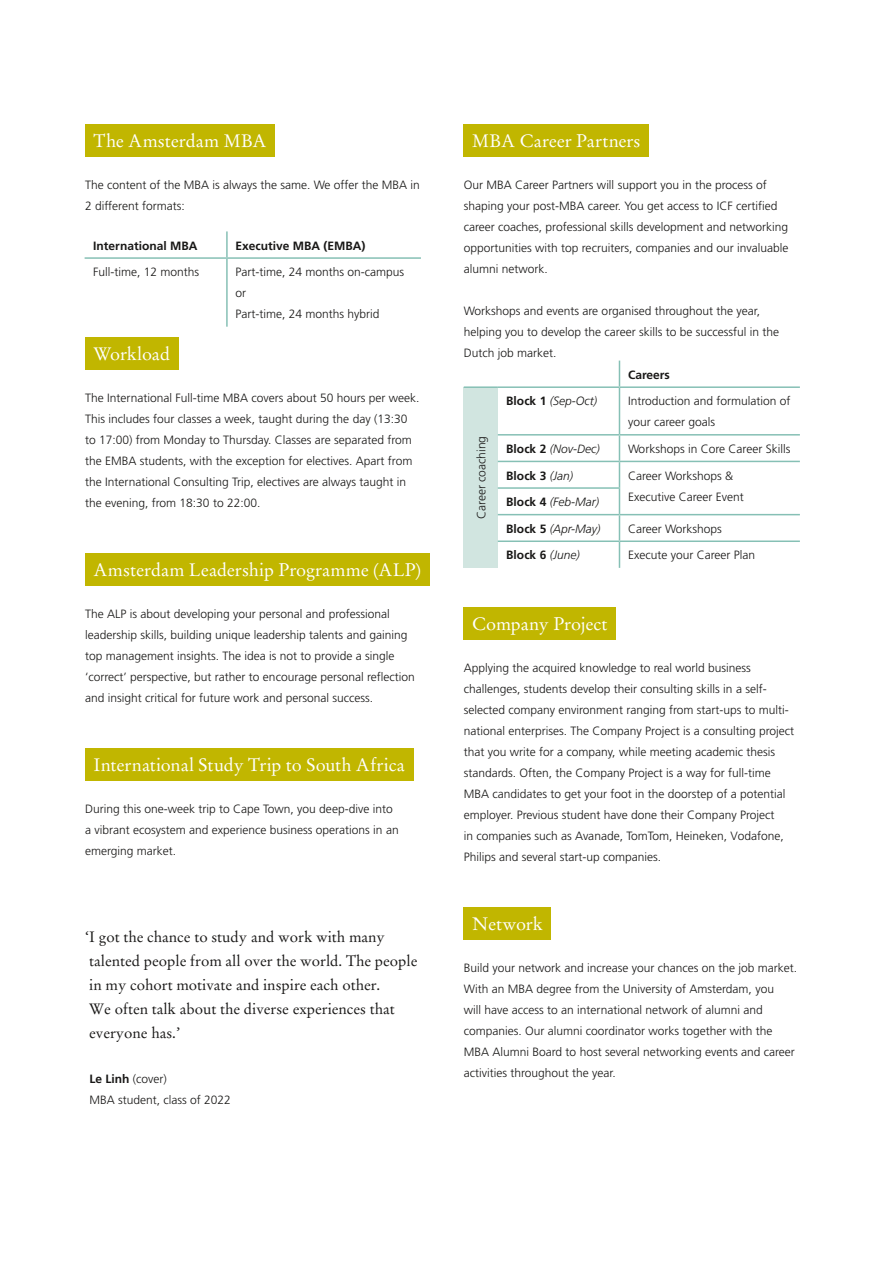
<style>
.page{position:relative;width:885px;height:1263px;background:#fff}
.page>*{position:absolute;margin:0;border:0;box-sizing:border-box;transform-origin:0 0}
.kop_12_18_-_Arcering{font:18px "Stempel Garamond";color:#fff}
.streamer_10_16{font:15px/24px "Stempel Garamond";color:#181716}
.body_8_14{font:12px/21px "Frutiger LT 45 Lt";color:#181716}
.body_8_14-2{font:12px "Frutiger LT 46 Lt It";color:#181716}
.auteur{font:12px "Frutiger LT 45 Lt";color:#181716}
.subkop{font:12px "Frutiger LT 65 Bd";color:#181716}
.body_8_14-3{font:12px "Frutiger LT 65 Bd";color:#181716}
.s1{font-family:"Frutiger LT 65 Bd"}
.s2{font-family:"Frutiger LT 46 Lt It"}
</style>
<div class="page">
<div style="left:85px;top:124px;width:190px;height:33px;background:#c1b600"></div>
<div style="left:85px;top:337px;width:93px;height:33px;background:#c1b600"></div>
<div style="left:85px;top:553px;width:344px;height:33px;background:#c1b600"></div>
<div style="left:85px;top:748px;width:328px;height:33px;background:#c1b600"></div>
<div style="left:463px;top:124px;width:186px;height:33px;background:#c1b600"></div>
<div style="left:463px;top:607px;width:153px;height:33px;background:#c1b600"></div>
<div style="left:463px;top:907px;width:88px;height:33px;background:#c1b600"></div>
<div style="left:463px;top:387px;width:34px;height:181px;background:#d1e5e0"></div>
<hr style="left:618px;top:361px;width:2px;height:25px;background:#86c0b5">
<hr style="left:497px;top:386px;width:122px;height:2px;background:#86c0b5">
<hr style="left:497px;top:434px;width:122px;height:2px;background:#86c0b5">
<hr style="left:619px;top:434px;width:180px;height:2px;background:#86c0b5">
<hr style="left:497px;top:461px;width:122px;height:1px;background:#86c0b5">
<hr style="left:497px;top:487px;width:123px;height:2px;background:#86c0b5">
<hr style="left:497px;top:514px;width:122px;height:1px;background:#86c0b5">
<hr style="left:497px;top:540px;width:122px;height:2px;background:#86c0b5">
<hr style="left:619px;top:540px;width:180px;height:2px;background:#86c0b5">
<hr style="left:619px;top:386px;width:180px;height:2px;background:#86c0b5">
<hr style="left:618px;top:388px;width:2px;height:46px;background:#86c0b5">
<hr style="left:618px;top:436px;width:2px;height:25px;background:#86c0b5">
<hr style="left:619px;top:461px;width:180px;height:1px;background:#86c0b5">
<hr style="left:618px;top:462px;width:2px;height:25px;background:#86c0b5">
<hr style="left:618px;top:489px;width:2px;height:25px;background:#86c0b5">
<hr style="left:619px;top:514px;width:180px;height:1px;background:#86c0b5">
<hr style="left:618px;top:515px;width:2px;height:25px;background:#86c0b5">
<hr style="left:618px;top:542px;width:2px;height:26px;background:#86c0b5">
<hr style="left:463px;top:386px;width:34px;height:2px;background:#86c0b5">
<hr style="left:226px;top:231px;width:2px;height:26px;background:#86c0b5">
<hr style="left:85px;top:257px;width:142px;height:2px;background:#86c0b5">
<hr style="left:227px;top:257px;width:194px;height:2px;background:#86c0b5">
<hr style="left:226px;top:259px;width:2px;height:68px;background:#86c0b5">
<p class="kop_12_18_-_Arcering" style="left:94px;top:130px;width:174px">The Amsterdam MBA</p>
<p class="body_8_14" style="left:85px;top:175px;width:336px">The content of the MBA is always the same. We offer the MBA in<br>2 different formats:</p>
<p class="subkop" style="left:93px;top:238px;width:106px">International MBA</p>
<p class="subkop" style="left:235px;top:238px;width:132px">Executive MBA (EMBA)</p>
<p class="body_8_14" style="left:93px;top:262px;width:108px">Full-time, 12 months</p>
<p class="body_8_14" style="left:235px;top:262px;width:170px">Part-time, 24 months on-campus or</p>
<p class="body_8_14" style="left:235px;top:304px;width:146px">Part-time, 24 months hybrid</p>
<p class="kop_12_18_-_Arcering" style="left:94px;top:343px;width:78px">Workload</p>
<p class="body_8_14" style="left:85px;top:388px;width:336px">The International Full-time MBA covers about 50 hours per week.<br>This includes four classes a week, taught during the day (13:30 to 17:00) from Monday to Thursday. Classes are separated from the EMBA students, with the exception for electives. Apart from the International Consulting Trip, electives are always taught in the evening, from 18:30 to 22:00.</p>
<p class="kop_12_18_-_Arcering" style="left:94px;top:559px;width:329px">Amsterdam Leadership Programme (ALP)</p>
<p class="body_8_14" style="left:85px;top:604px;width:331px">The ALP is about developing your personal and professional leadership skills, building unique leadership talents and gaining top management insights. The idea is not to provide a single ‘correct’ perspective, but rather to encourage personal reflection and insight critical for future work and personal success.</p>
<p class="kop_12_18_-_Arcering" style="left:94px;top:754px;width:313px">International Study Trip to South Africa</p>
<p class="body_8_14" style="left:85px;top:799px;width:315px">During this one-week trip to Cape Town, you deep-dive into a vibrant ecosystem and experience business operations in an emerging market.</p>
<p class="streamer_10_16" style="left:85px;top:925px;width:334px">‘I got the chance to study and work with many talented people from all over the world. The people in my cohort motivate and inspire each other.<br>We often talk about the diverse experiences that everyone has.’</p>
<p class="auteur" style="left:89px;top:1072px;width:79px"><span class="s1">Le Linh</span> (cover)</p>
<p class="auteur" style="left:89px;top:1093px;width:143px">MBA student, class of 2022</p>
<p class="kop_12_18_-_Arcering" style="left:472px;top:130px;width:170px">MBA Career Partners</p>
<p class="body_8_14" style="left:463px;top:175px;width:326px">Our MBA Career Partners will support you in the process of shaping your post-MBA career. You get access to ICF certified career coaches, professional skills development and networking opportunities with top recruiters, companies and our invaluable alumni network.</p>
<p class="body_8_14" style="left:463px;top:301px;width:317px">Workshops and events are organised throughout the year, helping you to develop the career skills to be successful in the<br>Dutch job market.</p>
<p class="body_8_14-3" style="left:628px;top:367px;width:43px">Careers</p>
<p class="body_8_14" style="left:471px;top:519px;width:85px;rotate:-90deg">Career coaching</p>
<p class="body_8_14-2" style="left:506px;top:394px;width:92px"><span class="s1">Block 1</span> (Sep-Oct)</p>
<p class="body_8_14" style="left:628px;top:391px;width:164px">Introduction and formulation of your career goals</p>
<p class="body_8_14-2" style="left:506px;top:442px;width:95px"><span class="s1">Block 2</span> (Nov-Dec)</p>
<p class="body_8_14" style="left:628px;top:438px;width:164px">Workshops in Core Career Skills</p>
<p class="body_8_14-3" style="left:506px;top:468px;width:68px">Block 3 <span class="s2">(Jan)</span></p>
<p class="body_8_14" style="left:628px;top:465px;width:117px">Career Workshops &amp;<br>Executive Career Event</p>
<p class="body_8_14-2" style="left:506px;top:495px;width:94px"><span class="s1">Block 4</span> (Feb-Mar)</p>
<p class="body_8_14-2" style="left:506px;top:522px;width:96px"><span class="s1">Block 5</span> (Apr-May)</p>
<p class="body_8_14" style="left:628px;top:518px;width:95px">Career Workshops</p>
<p class="body_8_14-3" style="left:506px;top:548px;width:75px">Block 6 <span class="s2">(June)</span></p>
<p class="body_8_14" style="left:628px;top:545px;width:129px">Execute your Career Plan</p>
<p class="kop_12_18_-_Arcering" style="left:472px;top:613px;width:137px">Company Project</p>
<p class="body_8_14" style="left:463px;top:658px;width:332px">Applying the acquired knowledge to real world business challenges, students develop their consulting skills in a self&shy;selected company environment ranging from start-ups to multi&shy;national enterprises. The Company Project is a consulting project that you write for a company, while meeting academic thesis standards. Often, the Company Project is a way for full-time MBA candidates to get your foot in the doorstep of a potential employer. Previous student have done their Company Project<br>in companies such as Avanade, TomTom, Heineken, Vodafone, Philips and several start-up companies.</p>
<p class="kop_12_18_-_Arcering" style="left:472px;top:913px;width:72px">Network</p>
<p class="body_8_14" style="left:463px;top:958px;width:335px">Build your network and increase your chances on the job market.<br>With an MBA degree from the University of Amsterdam, you<br>will have access to an international network of alumni and companies. Our alumni coordinator works together with the MBA Alumni Board to host several networking events and career activities throughout the year.</p>
</div>
